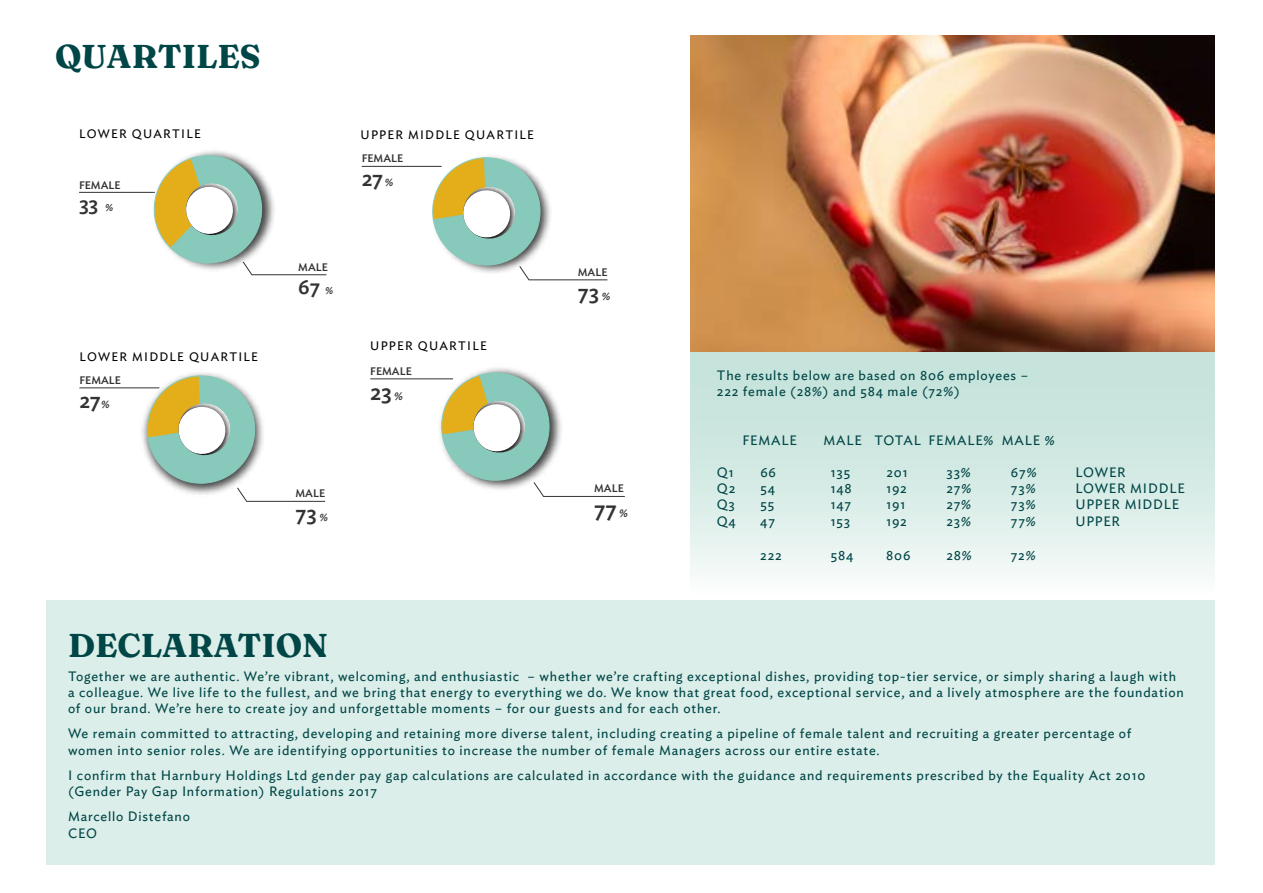
<style>
.page{position:relative;width:1263px;height:893px;background:#fff}
.page>*{position:absolute;margin:0;border:0;box-sizing:border-box;transform-origin:0 0}
.t1{font:900 33px "Fraunces 9 pt";color:#004647}
.t2{font:500 22.8px "Ideal Sans";color:#333}
.t3{font:500 21.9px "Ideal Sans";letter-spacing:-.01em;color:#333}
.t4{font:500 20.85px "Ideal Sans";color:#333}
.t5{font:13.5px/16.2px "Ideal Sans";letter-spacing:.06em;color:#004647}
.t6{font:12.15px "Ideal Sans";letter-spacing:.1em;color:#010202}
.t7{font:500 10.8px "Ideal Sans";color:#333}
.s1{font-size:10.35px}
.s2{font-size:10.95px}
.s3{font-size:11.4px}
</style>
<div class="page">
<div style="left:46px;top:600px;width:1168px;height:264px;background:#dceee9"></div>
<div style="left:690px;top:351px;width:524px;height:243px;background:linear-gradient(to bottom,#bddfd6,#f3f9f8)"></div>
<img style="left:690px;top:36px;width:524px;height:316px">
<hr style="left:79px;top:192px;width:76px;height:1px;background:#333">
<hr style="left:362px;top:166px;width:80px;height:1px;background:#333">
<hr style="left:79px;top:388px;width:80px;height:1px;background:#333">
<hr style="left:370px;top:379px;width:83px;height:1px;background:#333">
<svg style="left:149px;top:150px;width:178px;height:125px"></svg>
<svg style="left:429px;top:157px;width:179px;height:123px"></svg>
<svg style="left:143px;top:375px;width:183px;height:127px"></svg>
<svg style="left:438px;top:368px;width:187px;height:129px"></svg>
<h1 class="t1" style="left:55px;top:31px;width:207px">QUARTILES</h1>
<p class="t6" style="left:79px;top:125px;width:123px">LOWER QUARTILE</p>
<p class="t6" style="left:361px;top:126px;width:175px">UPPER MIDDLE QUARTILE</p>
<p class="t7" style="left:79px;top:176px;width:43px">FEMALE</p>
<h3 class="t4" style="left:79px;top:188px;width:36px">33 <span class="s1">%</span></h3>
<p class="t6" style="left:79px;top:347px;width:180px">LOWER MIDDLE QUARTILE</p>
<p class="t7" style="left:79px;top:372px;width:43px">FEMALE</p>
<h3 class="t3" style="left:79px;top:383px;width:32px">27<span class="s2">%</span></h3>
<p class="t7" style="left:298px;top:259px;width:31px">MALE</p>
<h3 class="t4" style="left:298px;top:270px;width:36px">67 <span class="s1">%</span></h3>
<p class="t7" style="left:362px;top:150px;width:43px">FEMALE</p>
<h3 class="t3" style="left:362px;top:162px;width:33px">27<span class="s2">%</span></h3>
<p class="t6" style="left:370px;top:337px;width:118px">UPPER QUARTILE</p>
<p class="t7" style="left:370px;top:363px;width:43px">FEMALE</p>
<h2 class="t2" style="left:370px;top:374px;width:34px">23 <span class="s3">%</span></h2>
<p class="t7" style="left:296px;top:485px;width:31px">MALE</p>
<h3 class="t3" style="left:296px;top:497px;width:34px">73 <span class="s2">%</span></h3>
<p class="t7" style="left:578px;top:264px;width:31px">MALE</p>
<h3 class="t3" style="left:578px;top:275px;width:34px">73 <span class="s2">%</span></h3>
<p class="t7" style="left:594px;top:480px;width:31px">MALE</p>
<h2 class="t2" style="left:594px;top:492px;width:35px">77<span class="s3">%</span></h2>
<p class="t5" style="left:717px;top:366px;width:313px">The results below are based on 806 employees –<br>222 female (28%) and 584 male (72%)</p>
<p class="t5" style="left:742px;top:431px;width:56px">FEMALE</p>
<p class="t5" style="left:823px;top:431px;width:233px">MALE TOTAL FEMALE% MALE %</p>
<p class="t5" style="left:717px;top:463px;width:18px">Q1</p>
<p class="t5" style="left:760px;top:463px;width:17px">66</p>
<p class="t5" style="left:831px;top:463px;width:21px">135</p>
<p class="t5" style="left:886px;top:463px;width:23px">201</p>
<p class="t5" style="left:946px;top:463px;width:26px">33%</p>
<p class="t5" style="left:1011px;top:463px;width:27px">67%</p>
<p class="t5" style="left:1075px;top:463px;width:52px">LOWER</p>
<p class="t5" style="left:717px;top:479px;width:20px">Q2</p>
<p class="t5" style="left:760px;top:479px;width:16px">54</p>
<p class="t5" style="left:831px;top:479px;width:22px">148</p>
<p class="t5" style="left:886px;top:479px;width:22px">192</p>
<p class="t5" style="left:946px;top:479px;width:26px">27%</p>
<p class="t5" style="left:1011px;top:479px;width:26px">73%</p>
<p class="t5" style="left:1075px;top:479px;width:111px">LOWER MIDDLE</p>
<p class="t5" style="left:717px;top:495px;width:20px">Q3</p>
<p class="t5" style="left:760px;top:495px;width:15px">55</p>
<p class="t5" style="left:831px;top:495px;width:22px">147</p>
<p class="t5" style="left:886px;top:495px;width:20px">191</p>
<p class="t5" style="left:946px;top:495px;width:26px">27%</p>
<p class="t5" style="left:1011px;top:495px;width:26px">73%</p>
<p class="t5" style="left:1075px;top:495px;width:105px">UPPER MIDDLE</p>
<p class="t5" style="left:717px;top:512px;width:21px">Q4</p>
<p class="t5" style="left:760px;top:512px;width:16px">47</p>
<p class="t5" style="left:831px;top:512px;width:21px">153</p>
<p class="t5" style="left:886px;top:512px;width:22px">192</p>
<p class="t5" style="left:946px;top:512px;width:26px">23%</p>
<p class="t5" style="left:1011px;top:512px;width:26px">77%</p>
<p class="t5" style="left:1075px;top:512px;width:46px">UPPER</p>
<p class="t5" style="left:760px;top:546px;width:23px">222</p>
<p class="t5" style="left:831px;top:546px;width:24px">584</p>
<p class="t5" style="left:886px;top:546px;width:26px">806</p>
<p class="t5" style="left:946px;top:546px;width:27px">28%</p>
<p class="t5" style="left:1011px;top:546px;width:26px">72%</p>
<h1 class="t1" style="left:68px;top:620px;width:261px">DECLARATION</h1>
<p class="t5" style="left:68px;top:667px;width:1117px">Together we are authentic. We’re vibrant, welcoming, and enthusiastic – whether we’re crafting exceptional dishes, providing top-tier service, or simply sharing a laugh with a colleague. We live life to the fullest, and we bring that energy to everything we do. We know that great food, exceptional service, and a lively atmosphere are the foundation of our brand. We’re here to create joy and unforgettable moments – for our guests and for each other.</p>
<p class="t5" style="left:68px;top:725px;width:1065px">We remain committed to attracting, developing and retaining more diverse talent, including creating a pipeline of female talent and recruiting a greater percentage of women into senior roles. We are identifying opportunities to increase the number of female Managers across our entire estate.</p>
<p class="t5" style="left:68px;top:766px;width:1079px">I confirm that Harnbury Holdings Ltd gender pay gap calculations are calculated in accordance with the guidance and requirements prescribed by the Equality Act 2010 (Gender Pay Gap Information) Regulations 2017</p>
<p class="t5" style="left:68px;top:807px;width:123px">Marcello Distefano<br>CEO</p>
</div>
